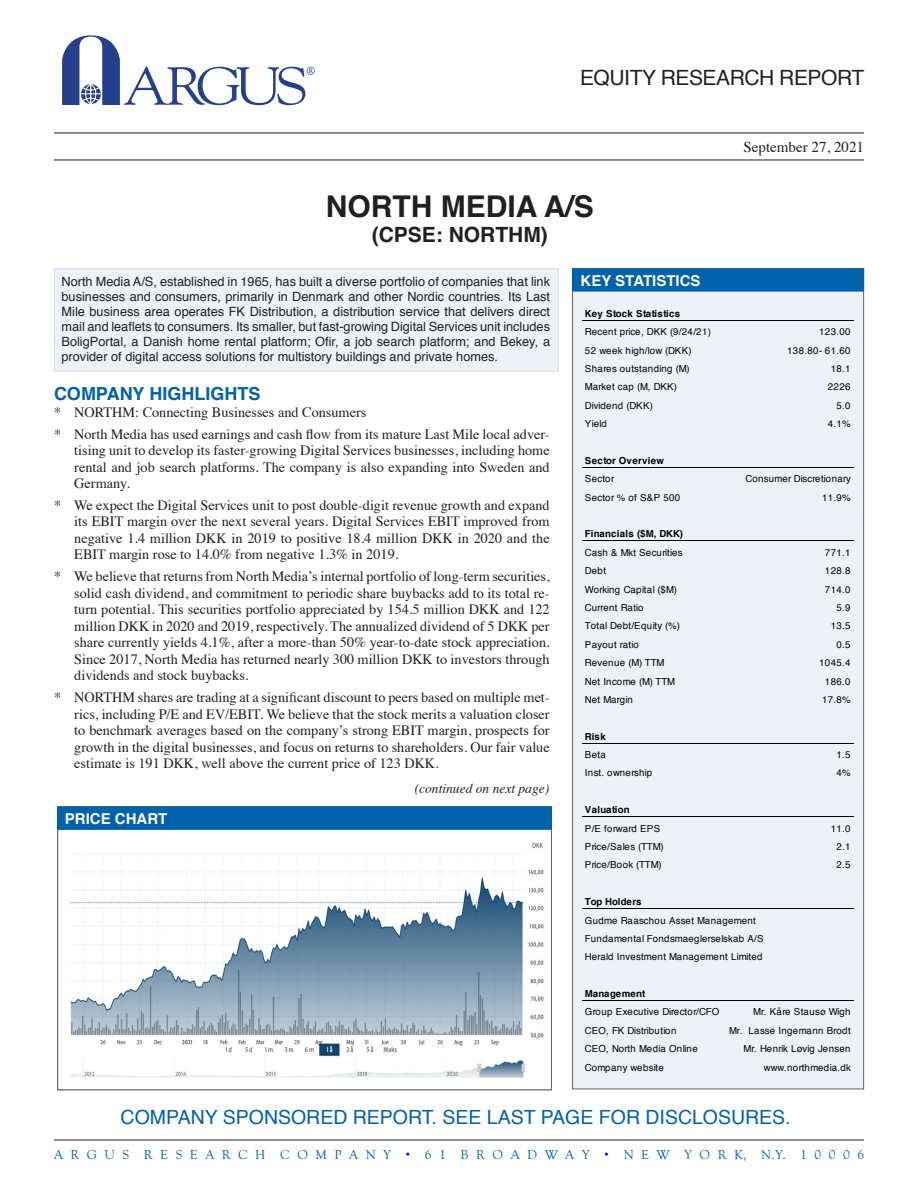
<style>
.page{position:relative;width:918px;height:1188px;background:#fff}
.page>*{position:absolute;margin:0;border:0;box-sizing:border-box;transform-origin:0 0}
.Company_Symbol{font:700 30px "Helvetica";color:#231f20}
.t1{font:21px "Helvetica";letter-spacing:-.02em;color:#231f20}
.Company_Symbol-2{font:700 21px "Helvetica";color:#231f20}
.t2{font:19.5px "Helvetica";color:#0161ab}
.Body_Head{font:700 18px "Helvetica";color:#0161ab}
.Chart_Box_Head{font:700 15px "Helvetica";color:#fff}
.t3{font:15px "Times";color:#231f20}
.Body_Indent{font:14.25px/16.5px "Times";color:#231f20;text-align:justify}
.t4{font:13.5px "Goudy Old Sty";color:#0161ab}
.Continued_Text{font:italic 13.5px "Times";color:#231f20}
.PG_1_Company_Blurb{font:12.75px/15px "Helvetica";color:#231f20;text-align:justify}
.t5{font:9.6px/18.5px "Helvetica";letter-spacing:.035em;color:#000}
.t6{font:9.6px/18.5px "Helvetica";color:#000}
.t7{font:700 9.6px/18.5px "Helvetica";letter-spacing:.02em;color:#000}
.t8{font:9.6px "Helvetica";letter-spacing:-.005em;color:#000}
.t9{font:700 9.6px/18.5px "Helvetica";letter-spacing:.04em;color:#000}
.t10{font:9.6px "Helvetica";letter-spacing:.01em;color:#000}
.t11{font:9.6px "Helvetica";letter-spacing:-.02em;color:#000}
.s1{font-weight:700}
.s2{font-weight:400}
.s3{font-family:"Helvetica";color:#00f}
</style>
<div class="page">
<hr style="left:54px;top:1140px;width:810px;height:1px;background:#231f20">
<hr style="left:54px;top:133px;width:810px;height:1px;background:#231f20">
<hr style="left:54px;top:160px;width:810px;height:1px;background:#231f20">
<div style="left:572px;top:268px;width:292px;height:821px;background:#eef2f8;border:1px solid #636366"></div>
<div style="left:572px;top:268px;width:292px;height:23px;background:#0161ab;border:1px solid #0161ab"></div>
<div style="left:54px;top:268px;width:505px;height:104px;background:#eef2f8;border:1px solid #d2dbee"></div>
<svg style="left:62px;top:35px;width:253px;height:70px"></svg>
<div style="left:57px;top:807px;width:495px;height:283px;background:#fff;border:1px solid #636366"></div>
<div style="left:57px;top:807px;width:495px;height:23px;background:#0161ab;border:1px solid #0161ab"></div>
<img style="left:70px;top:842px;width:474px;height:236px">
<hr style="left:582px;top:320px;width:272px;height:1px;background:#000">
<hr style="left:582px;top:467px;width:272px;height:1px;background:#000">
<hr style="left:582px;top:540px;width:272px;height:1px;background:#000">
<hr style="left:582px;top:743px;width:272px;height:1px;background:#000">
<hr style="left:582px;top:816px;width:272px;height:1px;background:#000">
<hr style="left:582px;top:908px;width:272px;height:1px;background:#000">
<hr style="left:582px;top:1000px;width:272px;height:1px;background:#000">
<p class="t1" style="left:580px;top:61px;width:286px">EQUITY RESEARCH REPORT</p>
<p class="Company_Symbol" style="left:326px;top:182px;width:269px">NORTH MEDIA A/S</p>
<p class="Company_Symbol-2" style="left:372px;top:218px;width:178px">(CPSE: NORTHM)</p>
<p class="t3" style="left:744px;top:132px;width:122px">September 27, 2021</p>
<p class="PG_1_Company_Blurb" style="left:62px;top:274px;width:490px">North Media A/S, established in 1965, has built a diverse portfolio of companies that link businesses and consumers, primarily in Denmark and other Nordic countries. Its Last Mile business area operates FK Distribution, a distribution service that delivers direct mail and leaflets to consumers. Its smaller, but fast-growing Digital Services unit includes BoligPortal, a Danish home rental platform; Ofir, a job search platform; and Bekey, a provider of digital access solutions for multistory buildings and private homes.</p>
<p class="Body_Head" style="left:54px;top:379px;width:208px">COMPANY HIGHLIGHTS</p>
<p class="Body_Indent" style="left:54px;top:402px;width:314px">* NORTHM: Connecting Businesses and Consumers</p>
<p class="Body_Indent" style="left:74px;top:424px;width:477px;text-indent:-20px">* North Media has used earnings and cash flow from its mature Last Mile local adver&shy;tising unit to develop its faster-growing Digital Services businesses, including home rental and job search platforms. The company is also expanding into Sweden and Germany.</p>
<p class="Body_Indent" style="left:74px;top:496px;width:477px;text-indent:-20px">* We expect the Digital Services unit to post double-digit revenue growth and expand its EBIT margin over the next several years. Digital Services EBIT improved from negative 1.4 million DKK in 2019 to positive 18.4 million DKK in 2020 and the EBIT margin rose to 14.0% from negative 1.3% in 2019.</p>
<p class="Body_Indent" style="left:74px;top:567px;width:477px;text-indent:-20px">* We believe that returns from North Media’s internal portfolio of long-term securities, solid cash dividend, and commitment to periodic share buybacks add to its total re&shy;turn potential. This securities portfolio appreciated by 154.5 million DKK and 122 million DKK in 2020 and 2019, respectively. The annualized dividend of 5 DKK per share currently yields 4.1%, after a more-than 50% year-to-date stock appreciation.<br>Since 2017, North Media has returned nearly 300 million DKK to investors through dividends and stock buybacks.</p>
<p class="Body_Indent" style="left:74px;top:688px;width:477px;text-indent:-20px">* NORTHM shares are trading at a significant discount to peers based on multiple met&shy;rics, including P/E and EV/EBIT. We believe that the stock merits a valuation closer to benchmark averages based on the company’s strong EBIT margin, prospects for growth in the digital businesses, and focus on returns to shareholders. Our fair value estimate is 191 DKK, well above the current price of 123 DKK.</p>
<p class="Chart_Box_Head" style="left:65px;top:806px;width:104px">PRICE CHART</p>
<p class="Continued_Text" style="left:415px;top:777px;width:136px">(continued on next page)</p>
<p class="Chart_Box_Head" style="left:581px;top:268px;width:122px">KEY STATISTICS</p>
<p class="t5" style="left:585px;top:305px;width:128px"><span class="s1">Key Stock Statistics<br></span>Recent price, DKK (9/24/21)</p>
<p class="t5" style="left:819px;top:323px;width:33px">123.00</p>
<p class="t5" style="left:585px;top:341px;width:108px">52 week high/low (DKK)</p>
<p class="t5" style="left:787px;top:341px;width:65px">138.80- 61.60</p>
<p class="t5" style="left:585px;top:360px;width:106px">Shares outstanding (M)</p>
<p class="t5" style="left:831px;top:360px;width:21px">18.1</p>
<p class="t6" style="left:585px;top:378px;width:94px">Market cap (M, DKK)</p>
<p class="t5" style="left:828px;top:378px;width:24px">2226</p>
<p class="t6" style="left:585px;top:397px;width:70px">Dividend (DKK)</p>
<p class="t5" style="left:837px;top:397px;width:16px">5.0</p>
<p class="t5" style="left:585px;top:415px;width:23px">Yield</p>
<p class="t5" style="left:828px;top:415px;width:25px">4.1%</p>
<p class="t9" style="left:585px;top:451px;width:81px">Sector Overview<br><span class="s2">Sector</span></p>
<p class="t6" style="left:746px;top:470px;width:107px">Consumer Discretionary</p>
<p class="t5" style="left:585px;top:488px;width:97px">Sector % of S&amp;P 500</p>
<p class="t5" style="left:822px;top:488px;width:30px">11.9%</p>
<p class="t7" style="left:585px;top:525px;width:100px">Financials ($M, DKK)<br><span class="s2">Cash &amp; Mkt Securities</span></p>
<p class="t5" style="left:825px;top:544px;width:27px">771.1</p>
<p class="t5" style="left:585px;top:562px;width:23px">Debt</p>
<p class="t5" style="left:825px;top:562px;width:27px">128.8</p>
<p class="t10" style="left:585px;top:582px;width:94px">Working Capital ($M)</p>
<p class="t5" style="left:825px;top:580px;width:27px">714.0</p>
<p class="t6" style="left:585px;top:599px;width:60px">Current Ratio</p>
<p class="t5" style="left:837px;top:599px;width:16px">5.9</p>
<p class="t5" style="left:585px;top:617px;width:97px">Total Debt/Equity (%)</p>
<p class="t5" style="left:831px;top:617px;width:21px">13.5</p>
<p class="t5" style="left:585px;top:635px;width:55px">Payout ratio</p>
<p class="t5" style="left:837px;top:635px;width:16px">0.5</p>
<p class="t5" style="left:585px;top:654px;width:81px">Revenue (M) TTM</p>
<p class="t5" style="left:819px;top:654px;width:33px">1045.4</p>
<p class="t6" style="left:585px;top:672px;width:92px">Net Income (M) TTM</p>
<p class="t5" style="left:825px;top:672px;width:27px">186.0</p>
<p class="t11" style="left:585px;top:692px;width:49px">Net Margin</p>
<p class="t5" style="left:822px;top:691px;width:30px">17.8%</p>
<p class="t7" style="left:585px;top:727px;width:22px">Risk<br><span class="s2">Beta</span></p>
<p class="t5" style="left:837px;top:746px;width:16px">1.5</p>
<p class="t5" style="left:585px;top:764px;width:69px">Inst. ownership</p>
<p class="t5" style="left:837px;top:764px;width:16px">4%</p>
<p class="t5" style="left:585px;top:801px;width:77px"><span class="s1">Valuation<br></span>P/E forward EPS</p>
<p class="t5" style="left:831px;top:819px;width:21px">11.0</p>
<p class="t8" style="left:585px;top:839px;width:80px">Price/Sales (TTM)</p>
<p class="t5" style="left:837px;top:838px;width:16px">2.1</p>
<p class="t6" style="left:585px;top:856px;width:78px">Price/Book (TTM)</p>
<p class="t5" style="left:837px;top:856px;width:16px">2.5</p>
<p class="t5" style="left:585px;top:893px;width:180px"><span class="s1">Top Holders<br></span>Gudme Raaschou Asset Management<br>Fundamental Fondsmaeglerselskab A/S<br>Herald Investment Management Limited</p>
<p class="t6" style="left:585px;top:985px;width:136px"><span class="s1">Management<br></span>Group Executive Director/CFO</p>
<p class="t5" style="left:753px;top:1003px;width:99px">Mr. Kåre Stausø Wigh</p>
<p class="t8" style="left:585px;top:1023px;width:93px">CEO, FK Distribution</p>
<p class="t5" style="left:729px;top:1022px;width:123px">Mr. Lasse Ingemann Brodt</p>
<p class="t5" style="left:585px;top:1040px;width:114px">CEO, North Media Online</p>
<p class="t6" style="left:744px;top:1040px;width:108px">Mr. Henrik Løvig Jensen</p>
<p class="t5" style="left:585px;top:1058px;width:80px">Company website</p>
<p class="t5" style="left:764px;top:1058px;width:89px">www.northmedia.dk</p>
<p class="t2" style="left:121px;top:1102px;width:672px">COMPANY SPONSORED REPORT. SEE LAST PAGE FOR DISCLOSURES.</p>
<p class="t4" style="left:54px;top:1148px;width:812px">A R G U S R E S E A R C H C O M P A N Y <span class="s3">•</span> 6 1 B R O A D W A Y <span class="s3">•</span> N E W Y O R K, N.Y. 1 0 0 0 6</p>
</div>
